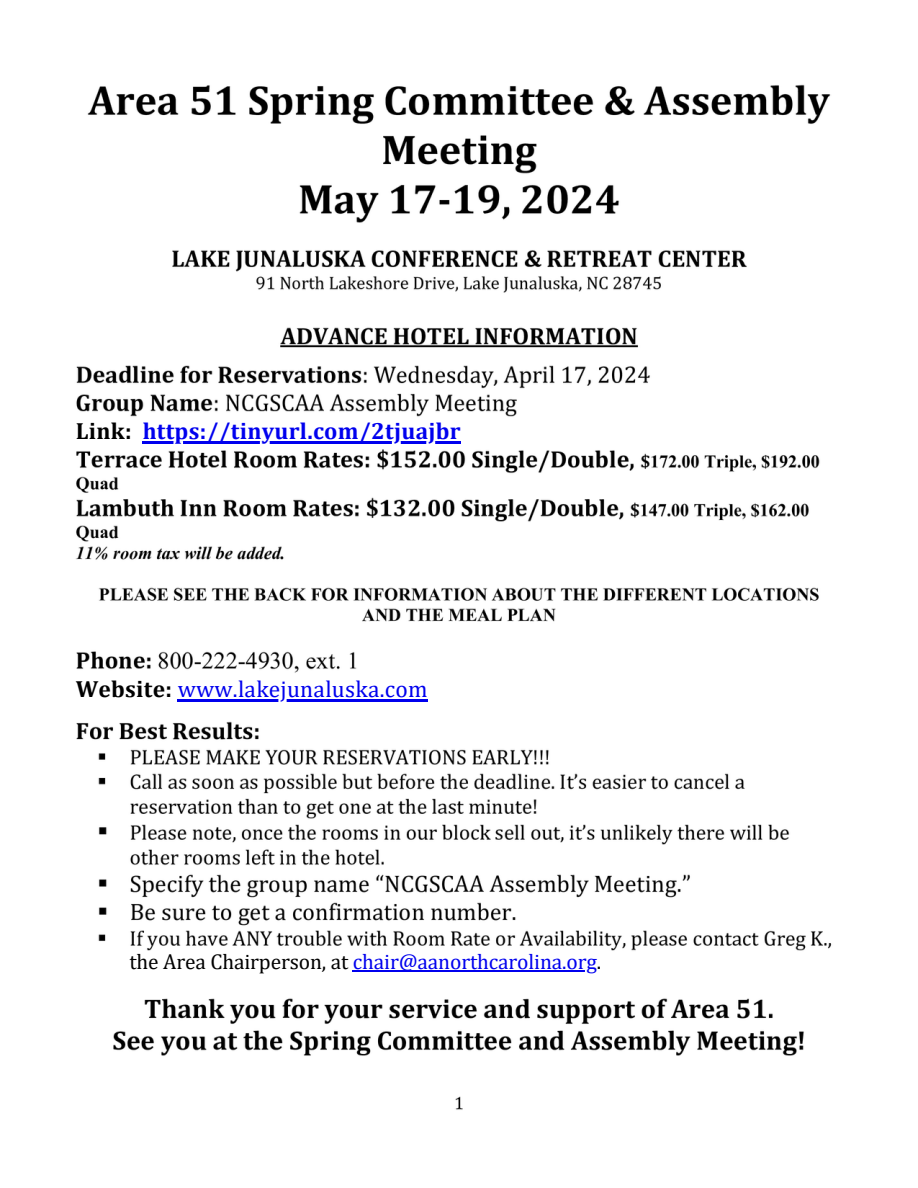
<style>
.page{position:relative;width:918px;height:1188px;background:#fff}
.page>*{position:absolute;margin:0;border:0;box-sizing:border-box;transform-origin:0 0}
.t1{font:700 23.4px "Cambria";letter-spacing:.01em;color:#00e}
.t2{font:23.4px "Cambria";letter-spacing:.01em;color:#00e}
.t3{font:21.45px "Cambria";letter-spacing:-.005em;color:#00e}
.s1{color:#000}
.s2{font-weight:700;color:#000}
</style>
<div class="page">
<img style="left:75px;top:84px;width:757px;height:1026px">
<img style="left:75px;top:419px;width:575px;height:29px">
<hr style="left:143px;top:442px;width:318px;height:2px;background:#00e">
<img style="left:75px;top:675px;width:568px;height:29px">
<hr style="left:178px;top:699px;width:250px;height:3px;background:#00e">
<img style="left:119px;top:953px;width:503px;height:29px">
<hr style="left:353px;top:970px;width:244px;height:1px;background:#00e">
<p class="t1" style="left:76px;top:415px;width:387px"><span class="s1">Link:</span> https://tinyurl.com/2tjuajbr</p>
<p class="t2" style="left:76px;top:675px;width:353px"><span class="s2">Website:</span> www.lakejunaluska.com</p>
<p class="t3" style="left:129px;top:949px;width:473px"><span class="s1">the Area Chairperson, at</span> chair@aanorthcarolina.org<span class="s1">.</span></p>
</div>
